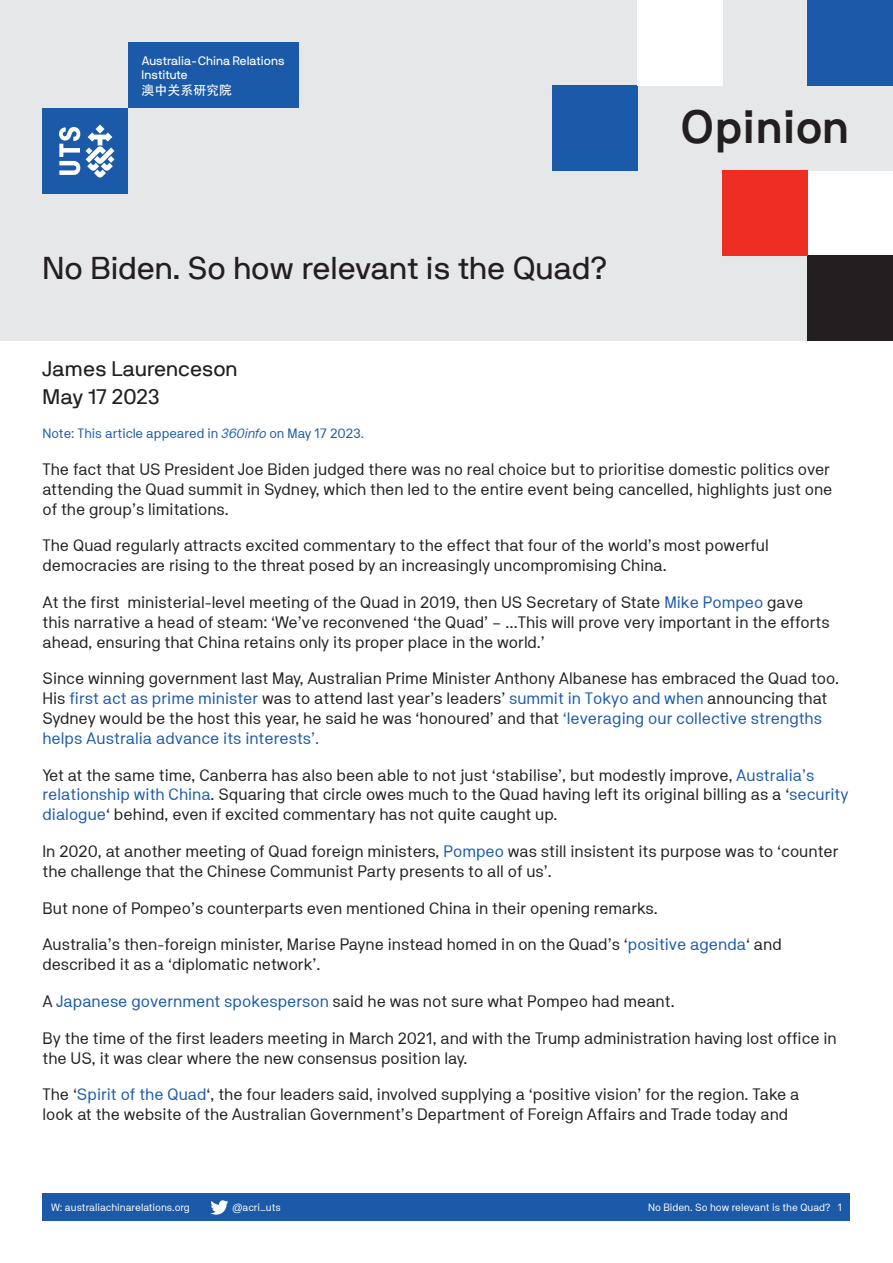
<style>
.page{position:relative;width:893px;height:1263px;background:#fff}
.page>*{position:absolute;margin:0;border:0;box-sizing:border-box;transform-origin:0 0}
.Report_title{font:700 46.5px "NB International Pro";letter-spacing:-.005em;color:#231f20}
.Report_title-2{font:31.5px "NB International Pro";letter-spacing:-.005em;color:#231f20}
.Author_details_and_d{font:21px "NB International Pro";color:#231f20}
.Body_Copy{font:16.5px/19.8px "NB Akademie Std";color:#231f20}
.Article_information{font:13.5px "NB Akademie Std";color:#1b5aa9}
.t1{font:12.9px "Adobe Heiti Std Regular G Bpc EUC H";color:#fff}
.t2{font:12.15px/14.7px "NB International Pro";color:#fff}
.t3{font:10.5px "NB Akademie Std";color:#fff}
.s1{font-style:italic}
.s2{color:#1b5aa9}
</style>
<div class="page">
<div style="left:43px;top:1193px;width:807px;height:27px;background:#1b5aa9"></div>
<svg style="left:210px;top:1200px;width:18px;height:15px"></svg>
<div style="left:0;top:0;width:808px;height:340px;background:#e6e7e9"></div>
<div style="left:808px;top:85px;width:85px;height:85px;background:#e6e7e9"></div>
<div style="left:553px;top:85px;width:85px;height:85px;background:#1b5aa9"></div>
<div style="left:808px;top:255px;width:85px;height:85px;background:#231f20"></div>
<div style="left:808px;top:0;width:85px;height:85px;background:#1b5aa9"></div>
<div style="left:638px;top:0;width:85px;height:85px;background:#fff"></div>
<div style="left:723px;top:170px;width:85px;height:85px;background:#ee2e22"></div>
<div style="left:43px;top:108px;width:85px;height:85px;background:#1b5aa9"></div>
<div style="left:128px;top:43px;width:171px;height:65px;background:#1b5aa9"></div>
<svg style="left:86px;top:125px;width:28px;height:53px"></svg>
<svg style="left:59px;top:127px;width:21px;height:48px"></svg>
<p class="t2" style="left:142px;top:53px;width:145px">Australia-China Relations<br>Institute</p>
<p class="t1" style="left:142px;top:83px;width:92px">澳中关系研究院</p>
<p class="Report_title-2" style="left:43px;top:250px;width:566px">No Biden. So how relevant is the Quad?</p>
<p class="Author_details_and_d" style="left:43px;top:356px;width:197px">James Laurenceson</p>
<p class="Author_details_and_d" style="left:43px;top:384px;width:119px">May 17 2023</p>
<p class="Article_information" style="left:43px;top:425px;width:323px">Note: This article appeared in <span class="s1">360info</span> on May 17 2023.</p>
<p class="Report_title" style="left:681px;top:100px;width:171px">Opinion</p>
<p class="Body_Copy" style="left:43px;top:459px;width:791px">The fact that US President Joe Biden judged there was no real choice but to prioritise domestic politics over attending the Quad summit in Sydney, which then led to the entire event being cancelled, highlights just one of the group’s limitations.</p>
<p class="Body_Copy" style="left:43px;top:535px;width:728px">The Quad regularly attracts excited commentary to the effect that four of the world’s most powerful democracies are rising to the threat posed by an increasingly uncompromising China.</p>
<p class="Body_Copy" style="left:43px;top:592px;width:789px">At the first ministerial-level meeting of the Quad in 2019, then US Secretary of State <span class="s2">Mike Pompeo</span> gave this narrative a head of steam: ‘We’ve reconvened ‘the Quad’ – …This will prove very important in the efforts ahead, ensuring that China retains only its proper place in the world.’</p>
<p class="Body_Copy" style="left:43px;top:668px;width:798px">Since winning government last May, Australian Prime Minister Anthony Albanese has embraced the Quad too.<br>His <span class="s2">first act as prime minister</span> was to attend last year’s leaders’ <span class="s2">summit in Tokyo and when</span> announcing that Sydney would be the host this year, he said he was ‘honoured’ and that <span class="s2">‘leveraging our collective strengths helps Australia advance its interests’.</span></p>
<p class="Body_Copy" style="left:43px;top:765px;width:807px">Yet at the same time, Canberra has also been able to not just ‘stabilise’, but modestly improve, <span class="s2">Australia’s relationship with China</span>. Squaring that circle owes much to the Quad having left its original billing as a ‘<span class="s2">security dialogue</span>‘ behind, even if excited commentary has not quite caught up.</p>
<p class="Body_Copy" style="left:43px;top:841px;width:797px">In 2020, at another meeting of Quad foreign ministers, <span class="s2">Pompeo</span> was still insistent its purpose was to ‘counter the challenge that the Chinese Communist Party presents to all of us’.</p>
<p class="Body_Copy" style="left:43px;top:898px;width:617px">But none of Pompeo’s counterparts even mentioned China in their opening remarks.</p>
<p class="Body_Copy" style="left:43px;top:934px;width:741px">Australia’s then-foreign minister, Marise Payne instead homed in on the Quad’s ‘<span class="s2">positive agenda</span>‘ and described it as a ‘diplomatic network’.</p>
<p class="Body_Copy" style="left:43px;top:991px;width:634px">A <span class="s2">Japanese government spokesperson</span> said he was not sure what Pompeo had meant.</p>
<p class="Body_Copy" style="left:43px;top:1028px;width:796px">By the time of the first leaders meeting in March 2021, and with the Trump administration having lost office in the US, it was clear where the new consensus position lay.</p>
<p class="Body_Copy" style="left:43px;top:1085px;width:758px">The ‘<span class="s2">Spirit of the Quad</span>‘, the four leaders said, involved supplying a ‘positive vision’ for the region. Take a look at the website of the Australian Government’s Department of Foreign Affairs and Trade today and</p>
<p class="t3" style="left:51px;top:1201px;width:140px">W: australiachinarelations.org</p>
<p class="t3" style="left:233px;top:1201px;width:50px">@acri_uts</p>
<p class="t3" style="left:648px;top:1201px;width:195px">No Biden. So how relevant is the Quad? 1</p>
</div>
